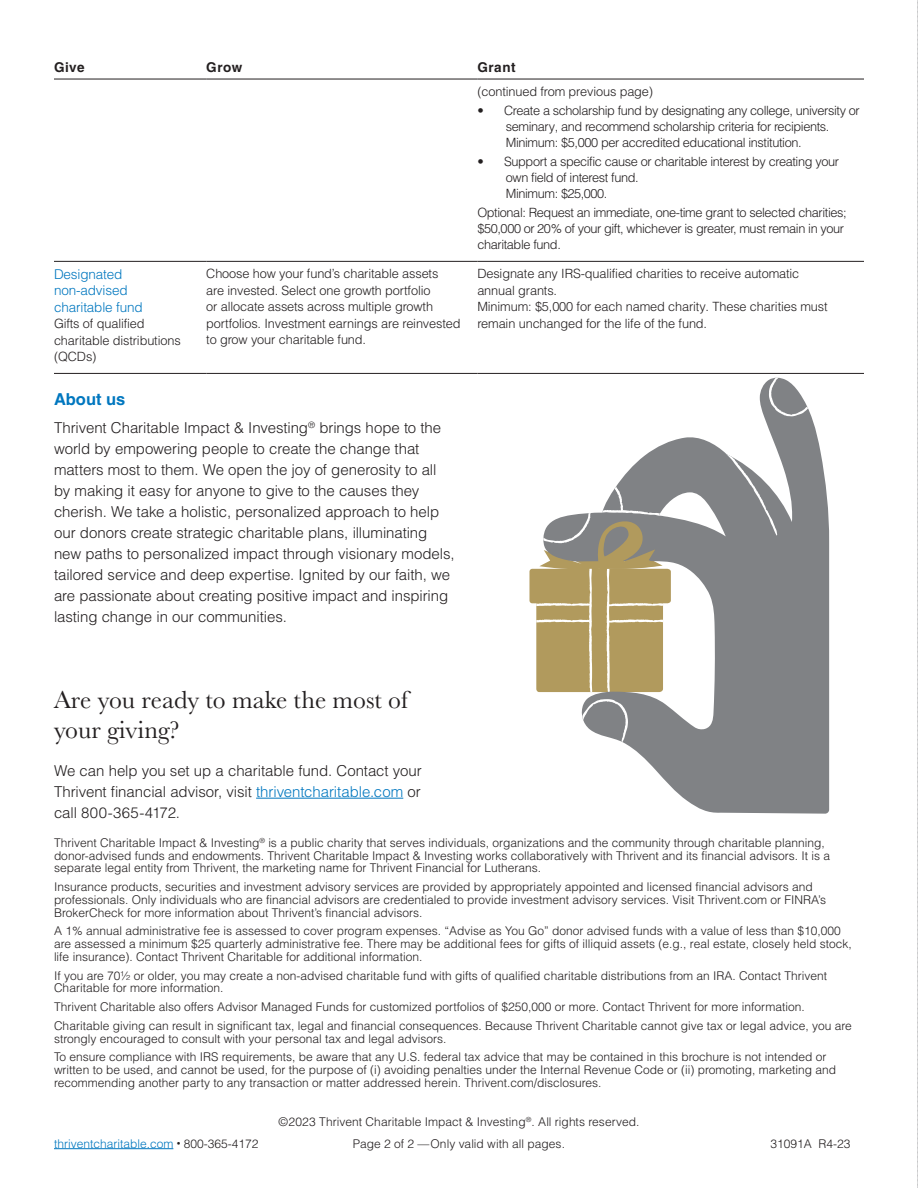
<style>
.page{position:relative;width:918px;height:1188px;background:#fff}
.page>*{position:absolute;margin:0;border:0;box-sizing:border-box;transform-origin:0 0}
.Head{font:25.5px/30px "Baskerville URW";color:#231f20}
.Head-2{font:700 16.5px "Helvetica LT Pro";color:#0077bf}
.body_-_10_14{font:300 15px/21px "Helvetica LT Pro";letter-spacing:-.005em;color:#231f20;text-align:justify}
.Chart_text_8_5_12{font:300 13.5px/16.5px "Helvetica LT Pro";letter-spacing:-.01em;color:#0077bf}
.t1{font:700 13.5px "Helvetica LT Pro";letter-spacing:.04em;color:#231f20}
.Chart_text_8_5_12-2{font:300 12.75px/16.5px "Helvetica LT Pro";letter-spacing:-.01em;color:#231f20}
.Chart_text_8_5_12-3{font:300 12.75px/15.8px "Helvetica LT Pro";letter-spacing:-.03em;color:#231f20}
.Footer_Disclaimer{font:300 12px/12.8px "Helvetica LT Pro";color:#231f20}
.t2{font:300 12px "Helvetica LT Pro";color:#0077bf}
.s1{color:#0077bf}
.s2{font-size:7.5px;color:#231f20}
.s3{color:#231f20}
</style>
<div class="page">
<svg style="left:917px;top:0;width:1px;height:1188px"></svg>
<hr style="left:54px;top:79px;width:152px;height:1px;background:#231f20">
<hr style="left:54px;top:261px;width:152px;height:1px;background:#231f20">
<hr style="left:54px;top:373px;width:152px;height:1px;background:#231f20">
<hr style="left:206px;top:79px;width:271px;height:1px;background:#231f20">
<hr style="left:206px;top:261px;width:271px;height:1px;background:#231f20">
<hr style="left:206px;top:373px;width:271px;height:1px;background:#231f20">
<hr style="left:477px;top:79px;width:387px;height:1px;background:#231f20">
<hr style="left:477px;top:261px;width:387px;height:1px;background:#231f20">
<hr style="left:477px;top:373px;width:387px;height:1px;background:#231f20">
<hr style="left:54px;top:1148px;width:119px;height:1px;background:#0077bf">
<hr style="left:256px;top:798px;width:147px;height:1px;background:#0077bf">
<svg style="left:543px;top:377px;width:286px;height:437px;fill:#808285"></svg>
<svg style="left:725px;top:451px;width:53px;height:86px"></svg>
<svg style="left:769px;top:378px;width:41px;height:38px"></svg>
<svg style="left:580px;top:699px;width:49px;height:44px"></svg>
<svg style="left:529px;top:483px;width:142px;height:209px"></svg>
<p class="t1" style="left:54px;top:59px;width:32px">Give</p>
<p class="t1" style="left:206px;top:59px;width:38px">Grow</p>
<p class="t1" style="left:477px;top:59px;width:40px">Grant</p>
<p class="Chart_text_8_5_12-2" style="left:477px;top:83px;width:177px">(continued from previous page)</p>
<p class="Chart_text_8_5_12-3" style="left:506px;top:103px;width:356px;text-indent:-28px">• Create a scholarship fund by designating any college, university or seminary, and recommend scholarship criteria for recipients.<br>Minimum: $5,000 per accredited educational institution.</p>
<p class="Chart_text_8_5_12-3" style="left:506px;top:154px;width:335px;text-indent:-28px">• Support a specific cause or charitable interest by creating your own field of interest fund.<br>Minimum: $25,000.</p>
<p class="Chart_text_8_5_12-3" style="left:477px;top:205px;width:371px">Optional: Request an immediate, one-time grant to selected charities; $50,000 or 20% of your gift, whichever is greater, must remain in your charitable fund.</p>
<p class="Chart_text_8_5_12" style="left:54px;top:266px;width:90px">Designated non-advised charitable fund</p>
<p class="Chart_text_8_5_12-2" style="left:54px;top:315px;width:128px">Gifts of qualified charitable distributions (QCDs)</p>
<p class="Chart_text_8_5_12-2" style="left:206px;top:265px;width:256px">Choose how your fund’s charitable assets<br>are invested. Select one growth portfolio<br>or allocate assets across multiple growth portfolios. Investment earnings are reinvested to grow your charitable fund.</p>
<p class="Chart_text_8_5_12-2" style="left:477px;top:265px;width:324px">Designate any IRS-qualified charities to receive automatic annual grants.</p>
<p class="Chart_text_8_5_12-2" style="left:477px;top:298px;width:352px">Minimum: $5,000 for each named charity. These charities must remain unchanged for the life of the fund.</p>
<p class="Head-2" style="left:54px;top:390px;width:73px">About us</p>
<p class="body_-_10_14" style="left:54px;top:417px;width:402px;text-align:left">Thrivent Charitable Impact &amp; Investing<sup>®</sup> brings hope to the world by empowering people to create the change that matters most to them. We open the joy of generosity to all by making it easy for anyone to give to the causes they cherish. We take a holistic, personalized approach to help our donors create strategic charitable plans, illuminating new paths to personalized impact through visionary models, tailored service and deep expertise. Ignited by our faith, we are passionate about creating positive impact and inspiring lasting change in our communities.</p>
<p class="Head" style="left:54px;top:684px;width:356px">Are you ready to make the most of your giving?</p>
<p class="body_-_10_14" style="left:54px;top:760px;width:369px">We can help you set up a charitable fund. Contact your Thrivent financial advisor, visit <span class="s1">thriventcharitable.com</span> or call 800-365-4172.</p>
<p class="Footer_Disclaimer" style="left:54px;top:836px;width:778px">Thrivent Charitable Impact &amp; Investing<sup>®</sup> is a public charity that serves individuals, organizations and the community through charitable planning, donor-advised funds and endowments. Thrivent Charitable Impact &amp; Investing works collaboratively with Thrivent and its financial advisors. It is a separate legal entity from Thrivent, the marketing name for Thrivent Financial for Lutherans.</p>
<p class="Footer_Disclaimer" style="left:54px;top:880px;width:774px">Insurance products, securities and investment advisory services are provided by appropriately appointed and licensed financial advisors and professionals. Only individuals who are financial advisors are credentialed to provide investment advisory services. Visit Thrivent.com or FINRA’s<br>BrokerCheck for more information about Thrivent’s financial advisors.</p>
<p class="Footer_Disclaimer" style="left:54px;top:925px;width:799px">A 1% annual administrative fee is assessed to cover program expenses. “Advise as You Go” donor advised funds with a value of less than $10,000 are assessed a minimum $25 quarterly administrative fee. There may be additional fees for gifts of illiquid assets (e.g., real estate, closely held stock, life insurance). Contact Thrivent Charitable for additional information.</p>
<p class="Footer_Disclaimer" style="left:54px;top:969px;width:775px">If you are 70½ or older, you may create a non-advised charitable fund with gifts of qualified charitable distributions from an IRA. Contact Thrivent<br>Charitable for more information.</p>
<p class="Footer_Disclaimer" style="left:54px;top:1000px;width:752px">Thrivent Charitable also offers Advisor Managed Funds for customized portfolios of $250,000 or more. Contact Thrivent for more information.</p>
<p class="Footer_Disclaimer" style="left:54px;top:1019px;width:799px">Charitable giving can result in significant tax, legal and financial consequences. Because Thrivent Charitable cannot give tax or legal advice, you are strongly encouraged to consult with your personal tax and legal advisors.</p>
<p class="Footer_Disclaimer" style="left:54px;top:1051px;width:784px">To ensure compliance with IRS requirements, be aware that any U.S. federal tax advice that may be contained in this brochure is not intended or written to be used, and cannot be used, for the purpose of (i) avoiding penalties under the Internal Revenue Code or (ii) promoting, marketing and recommending another party to any transaction or matter addressed herein. Thrivent.com/disclosures.</p>
<p class="Footer_Disclaimer" style="left:279px;top:1116px;width:362px">©2023 Thrivent Charitable Impact &amp; Investing<sup>®</sup>. All rights reserved.</p>
<p class="Footer_Disclaimer" style="left:353px;top:1137px;width:214px">Page 2 of 2 —Only valid with all pages.</p>
<p class="t2" style="left:54px;top:1136px;width:206px">thriventcharitable.com <span class="s2">•</span> <span class="s3">800-365-4172</span></p>
<p class="Footer_Disclaimer" style="left:770px;top:1137px;width:82px">31091A R4-23</p>
</div>
